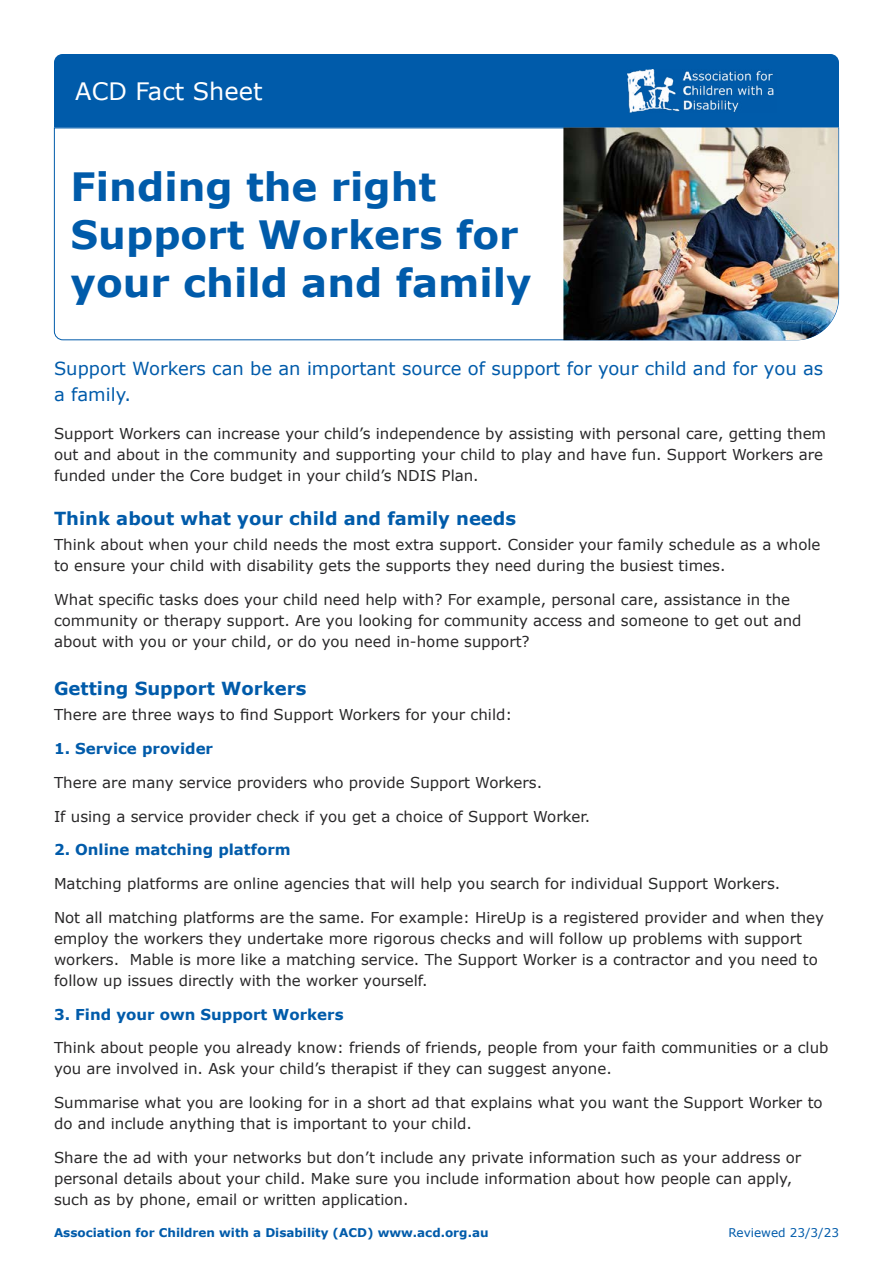
<style>
.page{position:relative;width:893px;height:1263px;background:#fff}
.page>*{position:absolute;margin:0;border:0;box-sizing:border-box;transform-origin:0 0}
.Topic_head{font:700 39px/48px "Verdana";color:#005baa}
.t1{font:24px "Verdana";color:#fff}
.Lead_in{font:18px/25.5px "Verdana";color:#005baa}
.Subhead{font:700 18px "Verdana";color:#005baa}
.Body_text{font:15px/21px "Verdana";color:#292829}
.Body_text-2{font:700 15px "Verdana";color:#005baa}
.t2{font:700 12px "Verdana";color:#005baa}
.t3{font:12px "Verdana";color:#005baa}
</style>
<div class="page">
<div style="left:54px;top:54px;width:785px;height:73px;background:#005baa"></div>
<img style="left:627px;top:69px;width:149px;height:43px">
<svg style="left:54px;top:127px;width:785px;height:214px"></svg>
<img style="left:563px;top:128px;width:275px;height:212px">
<p class="t1" style="left:75px;top:75px;width:189px">ACD Fact Sheet</p>
<p class="Topic_head" style="left:71px;top:162px;width:462px">Finding the right<br>Support Workers for your child and family</p>
<p class="Lead_in" style="left:54px;top:356px;width:771px">Support Workers can be an important source of support for your child and for you as a family.</p>
<p class="Body_text" style="left:54px;top:423px;width:774px">Support Workers can increase your child’s independence by assisting with personal care, getting them out and about in the community and supporting your child to play and have fun. Support Workers are funded under the Core budget in your child’s NDIS Plan.</p>
<p class="Subhead" style="left:54px;top:505px;width:464px">Think about what your child and family needs</p>
<p class="Body_text" style="left:54px;top:534px;width:768px">Think about when your child needs the most extra support. Consider your family schedule as a whole to ensure your child with disability gets the supports they need during the busiest times.</p>
<p class="Body_text" style="left:54px;top:589px;width:749px">What specific tasks does your child need help with? For example, personal care, assistance in the community or therapy support. Are you looking for community access and someone to get out and about with you or your child, or do you need in-home support?</p>
<p class="Subhead" style="left:54px;top:676px;width:254px">Getting Support Workers</p>
<p class="Body_text" style="left:54px;top:704px;width:460px">There are three ways to find Support Workers for your child:</p>
<p class="Body_text-2" style="left:54px;top:738px;width:161px">1. Service provider</p>
<p class="Body_text" style="left:54px;top:772px;width:490px">There are many service providers who provide Support Workers.</p>
<p class="Body_text" style="left:54px;top:805px;width:538px">If using a service provider check if you get a choice of Support Worker.</p>
<p class="Body_text-2" style="left:54px;top:839px;width:238px">2. Online matching platform</p>
<p class="Body_text" style="left:54px;top:873px;width:728px">Matching platforms are online agencies that will help you search for individual Support Workers.</p>
<p class="Body_text" style="left:54px;top:907px;width:771px">Not all matching platforms are the same. For example: HireUp is a registered provider and when they employ the workers they undertake more rigorous checks and will follow up problems with support workers. Mable is more like a matching service. The Support Worker is a contractor and you need to follow up issues directly with the worker yourself.</p>
<p class="Body_text-2" style="left:54px;top:1003px;width:291px">3. Find your own Support Workers</p>
<p class="Body_text" style="left:54px;top:1037px;width:776px">Think about people you already know: friends of friends, people from your faith communities or a club you are involved in. Ask your child’s therapist if they can suggest anyone.</p>
<p class="Body_text" style="left:54px;top:1092px;width:770px">Summarise what you are looking for in a short ad that explains what you want the Support Worker to do and include anything that is important to your child.</p>
<p class="Body_text" style="left:54px;top:1147px;width:749px">Share the ad with your networks but don’t include any private information such as your address or personal details about your child. Make sure you include information about how people can apply, such as by phone, email or written application.</p>
<p class="t2" style="left:54px;top:1224px;width:436px">Association for Children with a Disability (ACD) www.acd.org.au</p>
<p class="t3" style="left:728px;top:1225px;width:112px">Reviewed 23/3/23</p>
</div>
